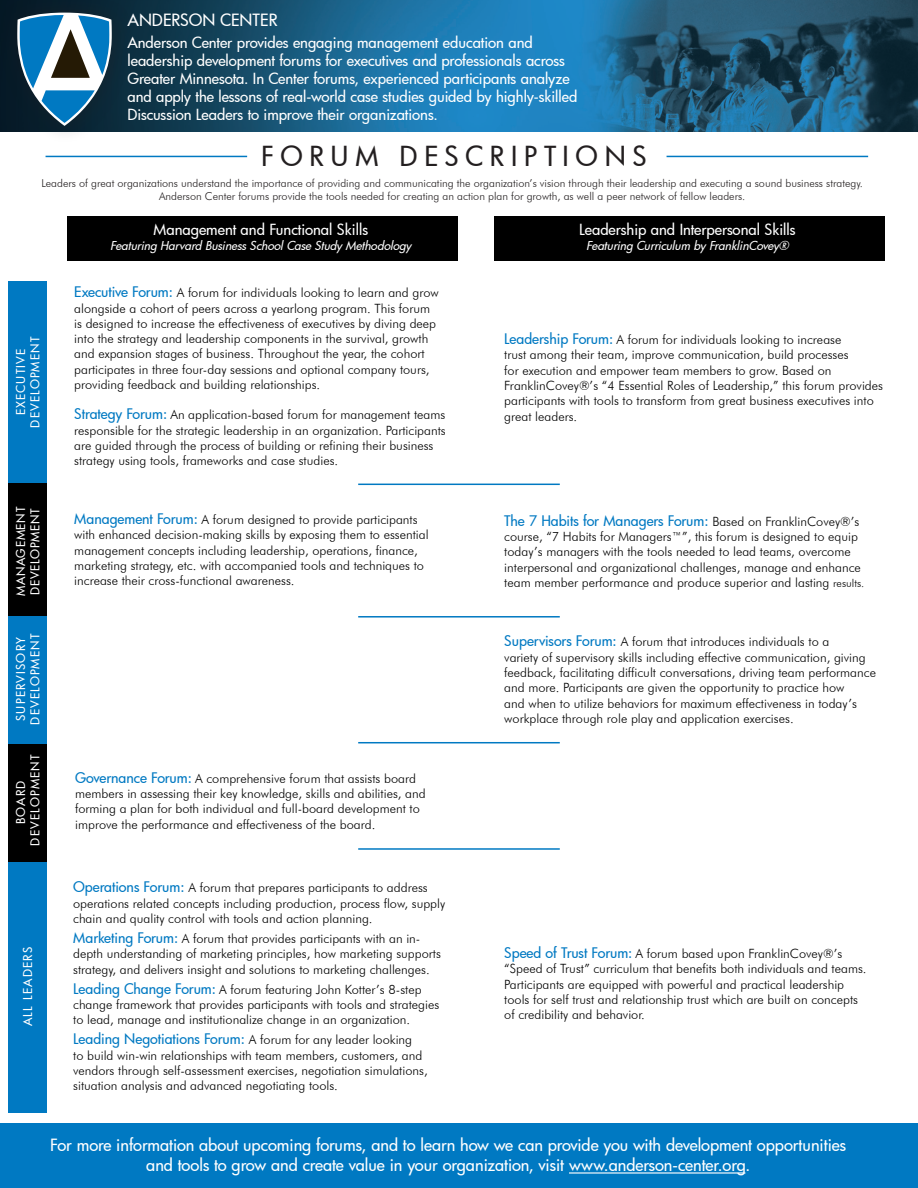
<style>
.page{position:relative;width:918px;height:1188px;background:#fff}
.page>*{position:absolute;margin:0;border:0;box-sizing:border-box;transform-origin:0 0}
.t1{font:500 27px "Futura";letter-spacing:.245em;color:#231f20}
.t2{font:500 16.5px/19.8px "Futura";letter-spacing:-.005em;color:#fff;text-align:center}
.t3{font:500 15px/18px "Futura";letter-spacing:-.005em;color:#fff}
.t4{font:500 14.25px "Futura";letter-spacing:-.005em;color:#0079c2}
.t5{font:300 12.75px/15.3px "Futura BT";color:#000}
.t6{font:italic 500 12px "Futura";color:#fff}
.t7{font:500 12px "Futura";letter-spacing:.09em;color:#fff}
.t8{font:500 12px "Futura";letter-spacing:.095em;color:#fff}
.t9{font:500 12px "Futura";letter-spacing:.06em;color:#fff}
.t10{font:300 10.8px/13px "Futura BT";color:#231f20;text-align:center}
.s1{font-family:"Futura";font-weight:500;font-size:14.25px;color:#0079c2}
.s2{font-family:"Futura BT";font-weight:300;font-size:12.75px;color:#000}
.s3{font-size:10.8px}
</style>
<div class="page">
<div style="left:0;top:1123px;width:918px;height:65px;background:#0079c2"></div>
<hr style="left:569px;top:1172px;width:176px;height:2px;background:#fff">
<hr style="left:46px;top:156px;width:201px;height:1px;background:#0079c2">
<hr style="left:667px;top:156px;width:201px;height:1px;background:#0079c2">
<img style="left:133px;top:0;width:785px;height:131px">
<div style="left:0;top:0;width:133px;height:145px;background:#231f20;opacity:.4"></div>
<svg style="left:16px;top:0;width:97px;height:128px"></svg>
<div style="left:68px;top:216px;width:390px;height:44px;background:#000"></div>
<div style="left:494px;top:216px;width:391px;height:44px;background:#000"></div>
<div style="left:9px;top:281px;width:38px;height:203px;background:#0079c2"></div>
<div style="left:9px;top:484px;width:38px;height:138px;background:#000"></div>
<div style="left:9px;top:743px;width:38px;height:119px;background:#000"></div>
<div style="left:9px;top:862px;width:38px;height:251px;background:#0079c2"></div>
<div style="left:9px;top:616px;width:38px;height:127px;background:#0079c2"></div>
<hr style="left:358px;top:484px;width:202px;height:1px;background:#0079c2">
<hr style="left:358px;top:616px;width:202px;height:2px;background:#0079c2">
<hr style="left:358px;top:742px;width:202px;height:1px;background:#0079c2">
<hr style="left:358px;top:848px;width:202px;height:2px;background:#0079c2">
<p class="t2" style="left:127px;top:10px;width:152px">ANDERSON CENTER</p>
<p class="t3" style="left:127px;top:33px;width:452px">Anderson Center provides engaging management education and leadership development forums for executives and professionals across Greater Minnesota. In Center forums, experienced participants analyze and apply the lessons of real-world case studies guided by highly-skilled Discussion Leaders to improve their organizations.</p>
<p class="t1" style="left:261px;top:138px;width:387px">FORUM DESCRIPTIONS</p>
<p class="t10" style="left:42px;top:177px;width:823px">Leaders of great organizations understand the importance of providing and communicating the organization’s vision through their leadership and executing a sound business strategy.<br>Anderson Center forums provide the tools needed for creating an action plan for growth, as well a peer network of fellow leaders.</p>
<p class="t3" style="left:154px;top:220px;width:216px">Management and Functional Skills</p>
<p class="t6" style="left:110px;top:237px;width:303px">Featuring Harvard BusinessSchoolCase Study Methodology</p>
<p class="t3" style="left:579px;top:220px;width:218px">Leadership and Interpersonal Skills</p>
<p class="t6" style="left:586px;top:237px;width:207px">Featuring Curriculum by FranklinCovey®</p>
<p class="t7" style="left:27px;top:428px;width:93px;rotate:-90deg">DEVELOPMENT</p>
<p class="t7" style="left:13px;top:415px;width:68px;rotate:-90deg">EXECUTIVE</p>
<p class="t9" style="left:13px;top:596px;width:91px;rotate:-90deg">MANAGEMENT</p>
<p class="t9" style="left:27px;top:595px;width:88px;rotate:-90deg">DEVELOPMENT</p>
<p class="t8" style="left:13px;top:721px;width:85px;rotate:-90deg">SUPERVISORY</p>
<p class="t8" style="left:27px;top:725px;width:93px;rotate:-90deg">DEVELOPMENT</p>
<p class="t7" style="left:27px;top:846px;width:93px;rotate:-90deg">DEVELOPMENT</p>
<p class="t7" style="left:13px;top:824px;width:45px;rotate:-90deg">BOARD</p>
<p class="t7" style="left:20px;top:1026px;width:81px;rotate:-90deg">ALL LEADERS</p>
<p class="t5" style="left:74px;top:285px;width:366px"><span class="s1">Executive Forum:</span> A forum for individuals looking to learn and grow alongside a cohort of peers across a yearlong program. This forum is designed to increase the effectiveness of executives by diving deep into the strategy and leadership components in the survival, growth and expansion stages of business. Throughout the year, the cohort participates in three four-day sessions and optional company tours, providing feedback and building relationships.</p>
<p class="t5" style="left:74px;top:407px;width:373px"><span class="s1">Strategy Forum:</span> An application-based forum for management teams responsible for the strategic leadership in an organization. Participants are guided through the process of building or refining their business strategy using tools, frameworks and case studies.</p>
<p class="t5" style="left:74px;top:512px;width:356px"><span class="s1">Management Forum:</span> A forum designed to provide participants with enhanced decision-making skills by exposing them to essential management concepts including leadership, operations, finance, marketing strategy, etc. with accompanied tools and techniques to increase their cross-functional awareness.</p>
<p class="t5" style="left:75px;top:770px;width:352px"><span class="s1">Governance Forum:</span> A comprehensive forum that assists board members in assessing their key knowledge, skills and abilities, and forming a plan for both individual and full-board development to improve the performance and effectiveness of the board.</p>
<p class="t5" style="left:73px;top:880px;width:374px"><span class="s1">Operations Forum:</span> A forum that prepares participants to address operations related concepts including production, process flow, supply chain and quality control with tools and action planning.</p>
<p class="t5" style="left:73px;top:931px;width:369px"><span class="s1">Marketing Forum:</span> A forum that provides participants with an in&shy;depth understanding of marketing principles, how marketing supports strategy, and delivers insight and solutions to marketing challenges.</p>
<p class="t5" style="left:73px;top:981px;width:368px"><span class="s1">Leading Change Forum:</span> A forum featuring John Kotter’s 8-step change framework that provides participants with tools and strategies to lead, manage and institutionalize change in an organization.</p>
<p class="t4" style="left:73px;top:1029px;width:340px">Leading Negotiations Forum: <span class="s2">A forum for any leader looking</span></p>
<p class="t5" style="left:73px;top:1047px;width:356px">to build win-win relationships with team members, customers, and vendors through self-assessment exercises, negotiation simulations, situation analysis and advanced negotiating tools.</p>
<p class="t5" style="left:504px;top:332px;width:380px"><span class="s1">Leadership Forum:</span> A forum for individuals looking to increase<br>trust among their team, improve communication, build processes<br>for execution and empower team members to grow. Based on FranklinCovey®’s “4 Essential Roles of Leadership,” this forum provides participants with tools to transform from great business executives into great leaders.</p>
<p class="t4" style="left:504px;top:511px;width:357px">The 7 Habits for Managers Forum: <span class="s2">Based on FranklinCovey®’s</span></p>
<p class="t5" style="left:504px;top:529px;width:362px">course, “7 Habits for Managers™”, this forum is designed to equip today’s managers with the tools needed to lead teams, overcome interpersonal and organizational challenges, manage and enhance team member performance and produce superior and lasting <span class="s3">results.</span></p>
<p class="t5" style="left:504px;top:634px;width:373px"><span class="s1">Supervisors Forum:</span> A forum that introduces individuals to a<br>variety of supervisory skills including effective communication, giving feedback, facilitating difficult conversations, driving team performance and more. Participants are given the opportunity to practice how<br>and when to utilize behaviors for maximum effectiveness in today’s workplace through role play and application exercises.</p>
<p class="t5" style="left:504px;top:946px;width:364px"><span class="s1">Speed of Trust Forum:</span> A forum based upon FranklinCovey®’s “Speed of Trust” curriculum that benefits both individuals and teams.<br>Participants are equipped with powerful and practical leadership tools for self trust and relationship trust which are built on concepts of credibility and behavior.</p>
<p class="t2" style="left:50px;top:1135px;width:797px">For more information about upcoming forums, and to learn how we can provide you with development opportunities and tools to grow and create value in your organization, visit www.anderson-center.org.</p>
</div>
